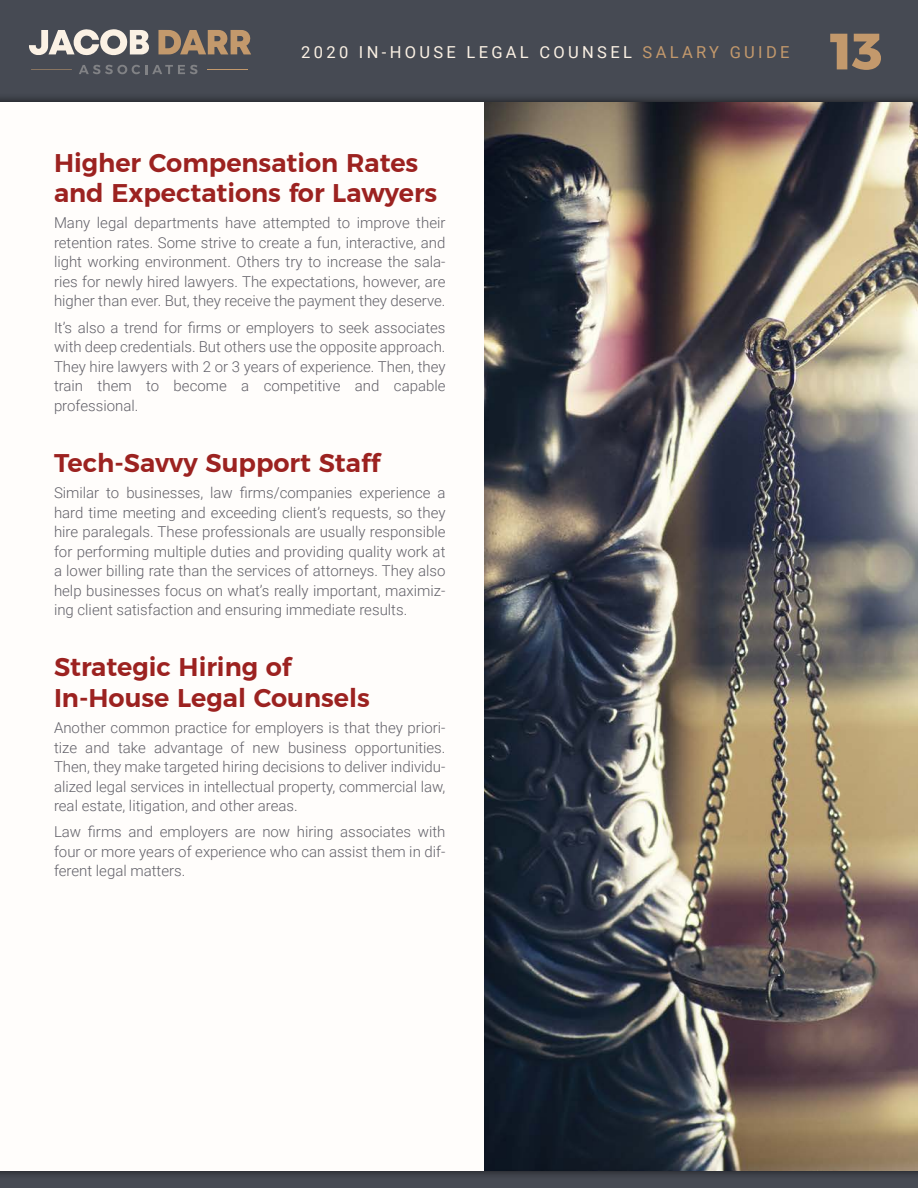
<style>
.page{position:relative;width:918px;height:1188px;background:#fff}
.page>*{position:absolute;margin:0;border:0;box-sizing:border-box;transform-origin:0 0}
.t1{font:800 51px "Montserrat";color:#c3996c}
.t2{font:600 25.5px/30.6px "Montserrat";color:#9c2220}
.t3{font:16.5px "Roboto";letter-spacing:.2em;color:#fbf1e4}
.t4{font:300 15px/19.5px "Roboto";color:#626169;text-align:justify}
.s1{color:#c3996c}
</style>
<div class="page">
<div style="left:0;top:85px;width:918px;height:1102px;background:#fffdfb"></div>
<img style="left:485px;top:104px;width:433px;height:1058px">
<div style="left:0;top:0;width:918px;height:104px;background:#464a53"></div>
<div style="left:0;top:1162px;width:918px;height:26px;background:#000;opacity:.75"></div>
<svg style="left:29px;top:29px;width:120px;height:27px"></svg>
<hr style="left:31px;top:69px;width:41px;height:1px;background:#c3996c">
<hr style="left:207px;top:69px;width:41px;height:1px;background:#c3996c">
<svg style="left:79px;top:65px;width:118px;height:9px"></svg>
<svg style="left:158px;top:30px;width:93px;height:24px"></svg>
<p class="t3" style="left:301px;top:41px;width:490px">2020 IN-HOUSE LEGAL COUNSEL <span class="s1">SALARY GUIDE</span></p>
<h2 class="t2" style="left:54px;top:147px;width:385px">Higher Compensation Rates and Expectations for Lawyers</h2>
<p class="t4" style="left:54px;top:213px;width:393px">Many legal departments have attempted to improve their retention rates. Some strive to create a fun, interactive, and light working environment. Others try to increase the sala&shy;ries for newly hired lawyers. The expectations, however, are higher than ever. But, they receive the payment they deserve.</p>
<p class="t4" style="left:54px;top:317px;width:393px">It’s also a trend for firms or employers to seek associates with deep credentials. But others use the opposite approach.<br>They hire lawyers with 2 or 3 years of experience. Then, they train them to become a competitive and capable professional.</p>
<h2 class="t2" style="left:54px;top:448px;width:329px">Tech-Savvy Support Staff</h2>
<p class="t4" style="left:54px;top:482px;width:393px">Similar to businesses, law firms/companies experience a hard time meeting and exceeding client’s requests, so they hire paralegals. These professionals are usually responsible for performing multiple duties and providing quality work at a lower billing rate than the services of attorneys. They also help businesses focus on what’s really important, maximiz&shy;ing client satisfaction and ensuring immediate results.</p>
<h2 class="t2" style="left:54px;top:652px;width:317px">Strategic Hiring of<br>In-House Legal Counsels</h2>
<p class="t4" style="left:54px;top:718px;width:393px">Another common practice for employers is that they priori&shy;tize and take advantage of new business opportunities.<br>Then, they make targeted hiring decisions to deliver individu&shy;alized legal services in intellectual property, commercial law, real estate, litigation, and other areas.</p>
<p class="t4" style="left:54px;top:822px;width:393px">Law firms and employers are now hiring associates with four or more years of experience who can assist them in dif&shy;ferent legal matters.</p>
<h1 class="t1" style="left:830px;top:10px;width:54px">13</h1>
</div>
